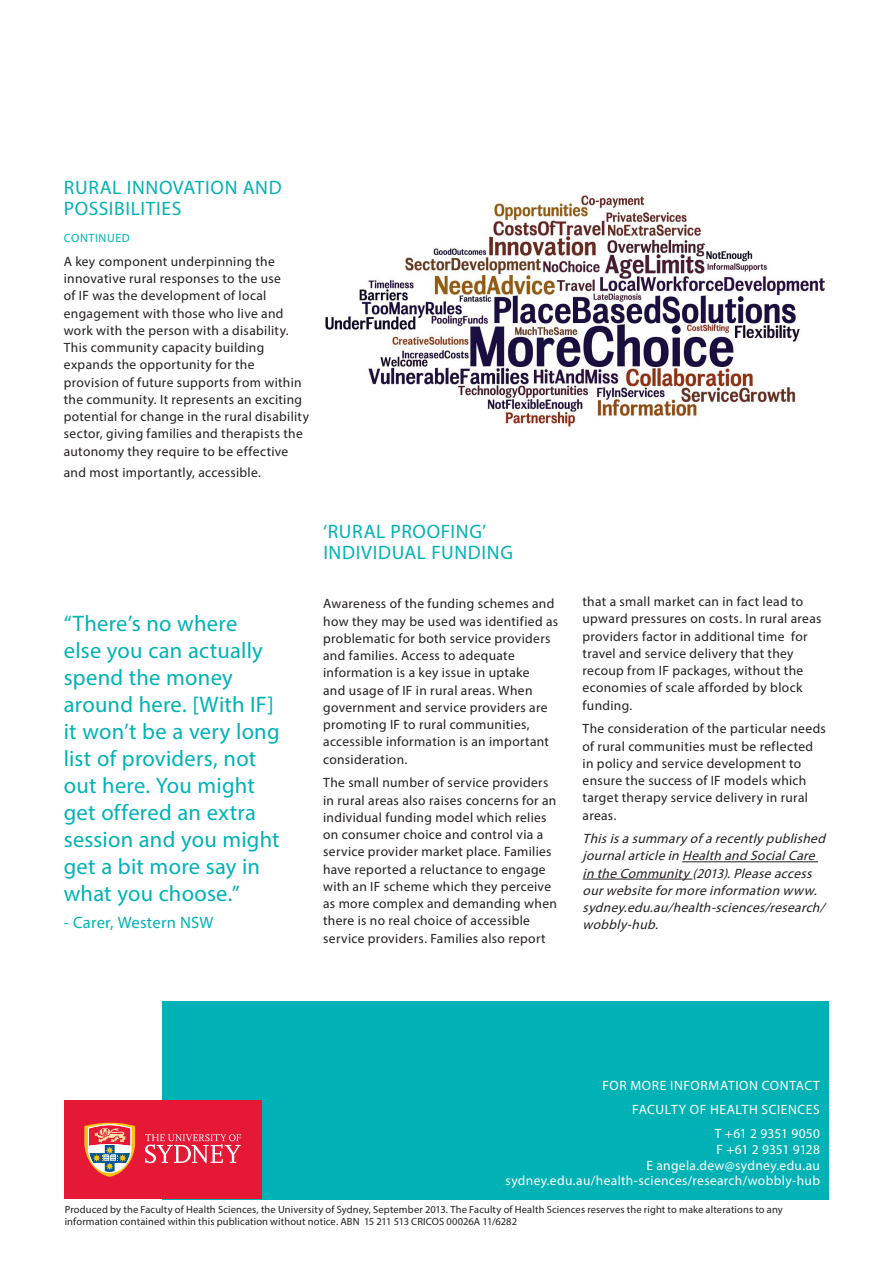
<style>
.page{position:relative;width:893px;height:1263px;background:#fff}
.page>*{position:absolute;margin:0;border:0;box-sizing:border-box;transform-origin:0 0}
.t1{font:22.5px/27px "Myriad Pro";letter-spacing:.01em;color:#00b2b5}
.t2{font:19.5px/21px "Myriad Pro";letter-spacing:.03em;color:#00b2b5}
.t3{font:16.5px "Myriad Pro";letter-spacing:.015em;color:#00b2b5}
.t4{font:13.5px/17.2px "Myriad Pro";letter-spacing:.025em;color:#231f20}
.t5{font:italic 13.5px/17.2px "Myriad Pro";color:#231f20}
.t6{font:13.5px/15.8px "Myriad Pro";letter-spacing:.025em;color:#fff;text-align:right}
.t7{font:13.5px/24.3px "Myriad Pro";letter-spacing:.045em;color:#fff;text-align:right}
.t8{font:12px "Myriad Pro";letter-spacing:.05em;color:#00b2b5}
.t9{font:10.5px/12px "Myriad Pro";letter-spacing:.01em;color:#231f20}
</style>
<div class="page">
<img style="left:325px;top:195px;width:500px;height:232px">
<div style="left:163px;top:1001px;width:666px;height:198px;background:#00b2b5"></div>
<div style="left:64px;top:1100px;width:197px;height:99px;background:#e51836"></div>
<svg style="left:145px;top:1134px;width:96px;height:29px"></svg>
<svg style="left:84px;top:1123px;width:51px;height:54px"></svg>
<hr style="left:682px;top:861px;width:136px;height:1px;background:#231f20">
<hr style="left:583px;top:879px;width:109px;height:1px;background:#231f20">
<h2 class="t2" style="left:64px;top:176px;width:219px">RURAL INNOVATION AND<br>POSSIBILITIES</h2>
<p class="t8" style="left:64px;top:231px;width:67px">CONTINUED</p>
<p class="t4" style="left:64px;top:252px;width:247px">A key component underpinning the innovative rural responses to the use<br>of IF was the development of local engagement with those who live and work with the person with a disability.<br>This community capacity building expands the opportunity for the provision of future supports from within the community. It represents an exciting potential for change in the rural disability sector, giving families and therapists the autonomy they require to be effective</p>
<p class="t4" style="left:64px;top:463px;width:199px">and most importantly, accessible.</p>
<h1 class="t1" style="left:64px;top:610px;width:217px">“There’s no where else you can actually spend the money around here. [With IF] it won’t be a very long list of providers, not out here. You might get offered an extra session and you might get a bit more say in what you choose.”</h1>
<p class="t3" style="left:64px;top:913px;width:151px">- Carer, Western NSW</p>
<h2 class="t2" style="left:323px;top:521px;width:191px">‘RURAL PROOFING’<br>INDIVIDUAL FUNDING</h2>
<p class="t4" style="left:323px;top:595px;width:237px">Awareness of the funding schemes and how they may be used was identified as problematic for both service providers and families. Access to adequate information is a key issue in uptake<br>and usage of IF in rural areas. When government and service providers are promoting IF to rural communities, accessible information is an important consideration.</p>
<p class="t4" style="left:323px;top:774px;width:235px">The small number of service providers in rural areas also raises concerns for an individual funding model which relies on consumer choice and control via a service provider market place. Families have reported a reluctance to engage with an IF scheme which they perceive as more complex and demanding when there is no real choice of accessible service providers. Families also report</p>
<p class="t4" style="left:583px;top:593px;width:240px">that a small market can in fact lead to upward pressures on costs. In rural areas providers factor in additional time for travel and service delivery that they recoup from IF packages, without the economies of scale afforded by block funding.</p>
<p class="t4" style="left:583px;top:720px;width:245px">The consideration of the particular needs of rural communities must be reflected in policy and service development to ensure the success of IF models which target therapy service delivery in rural areas.</p>
<p class="t5" style="left:583px;top:830px;width:248px">Thisisasummaryofarecentlypublished journalarticle in Health and SocialCare in the Community(2013).Please access ourwebsite formore information www. sydney.edu.au/health-sciences/research/ wobbly-hub.</p>
<p class="t7" style="left:602px;top:1073px;width:219px">FOR MORE INFORMATION CONTACT<br>FACULTY OF HEALTH SCIENCES<br>T +61 2 9351 9050</p>
<p class="t6" style="left:506px;top:1141px;width:316px">F +61 2 9351 9128<br>E angela.dew@sydney.edu.au sydney.edu.au/health-sciences/research/wobbly-hub</p>
<p class="t9" style="left:65px;top:1203px;width:720px">Produced by the Faculty of Health Sciences, the University of Sydney, September 2013. The Faculty of Health Sciences reserves the right to make alterations to any information contained within this publication without notice. ABN 15 211 513 CRICOS 00026A 11/6282</p>
</div>
